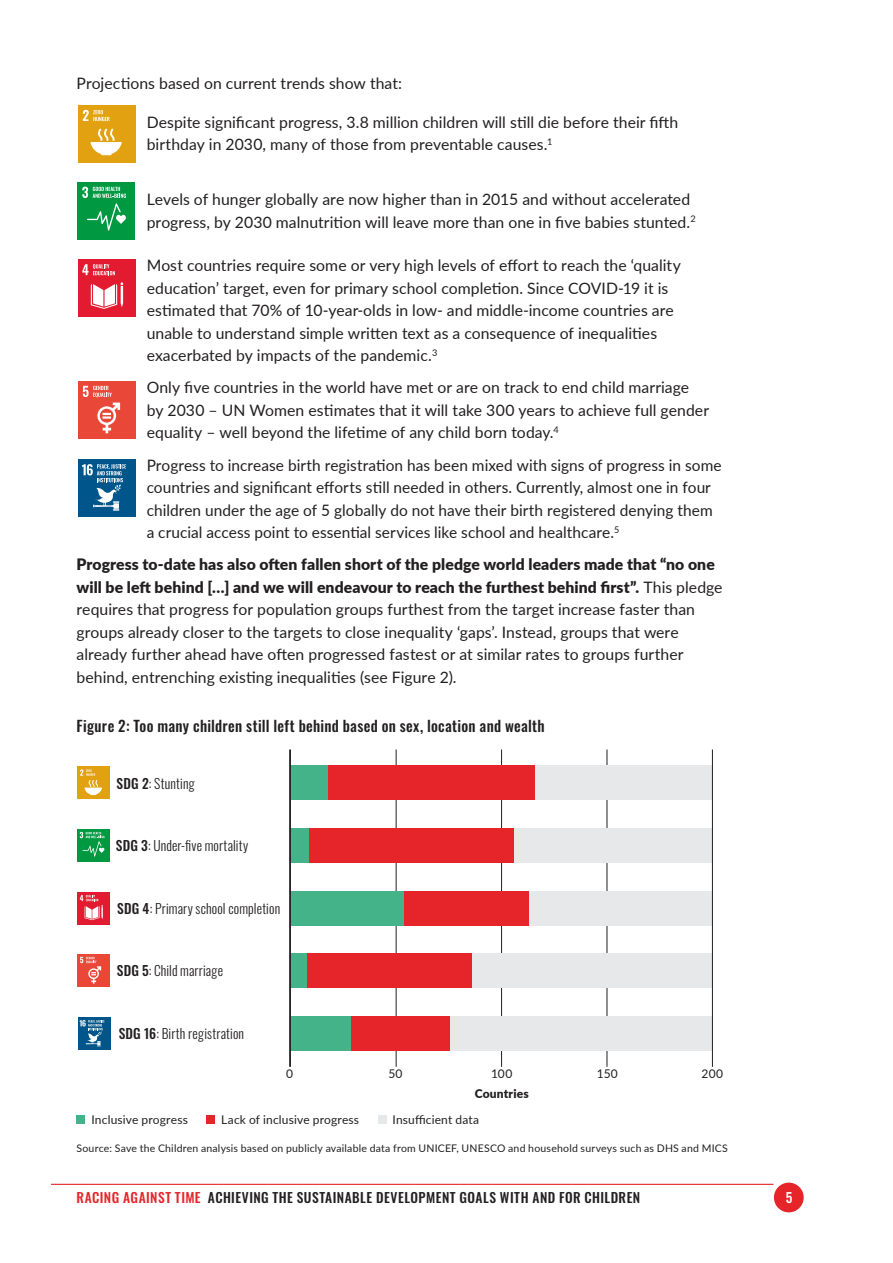
<style>
.page{position:relative;width:893px;height:1263px;background:#fff}
.page>*{position:absolute;margin:0;border:0;box-sizing:border-box;transform-origin:0 0}
.t1{font:15.75px/22.5px "Lato";letter-spacing:.005em;color:#221f20}
.t2{font:500 15px "Oswald";letter-spacing:.02em;color:#221f20}
.t3{font:300 13.5px "Oswald";letter-spacing:.01em;color:#221f20}
.t4{font:500 13.5px "Oswald";letter-spacing:.035em;color:#221f20}
.t5{font:500 13.5px "Oswald";color:#fff}
.t6{font:12px "Lato";letter-spacing:.015em;color:#221f20}
.t7{font:900 12px "Lato";letter-spacing:.015em;color:#221f20}
.t8{font:10.5px "Lato";letter-spacing:.02em;color:#221f20}
.s1{font-weight:900}
.s2{font-weight:500}
.s3{color:#e52529}
</style>
<div class="page">
<div style="left:774px;top:1182px;width:30px;height:30px;background:#e52529;border-radius:50%"></div>
<hr style="left:51px;top:1184px;width:722px;height:1px;background:#e52529">
<div style="left:78px;top:105px;width:58px;height:58px;background:#e2a110"></div>
<svg style="left:83px;top:110px;width:27px;height:11px"></svg>
<svg style="left:91px;top:129px;width:31px;height:26px"></svg>
<div style="left:78px;top:182px;width:57px;height:57px;background:#009840"></div>
<svg style="left:82px;top:187px;width:44px;height:44px"></svg>
<div style="left:78px;top:259px;width:57px;height:58px;background:#e21b31"></div>
<svg style="left:82px;top:264px;width:33px;height:11px"></svg>
<svg style="left:91px;top:282px;width:32px;height:27px"></svg>
<div style="left:78px;top:381px;width:58px;height:57px;background:#e94738"></div>
<svg style="left:83px;top:386px;width:37px;height:47px"></svg>
<div style="left:79px;top:459px;width:57px;height:58px;background:#00568a"></div>
<svg style="left:82px;top:464px;width:44px;height:47px"></svg>
<hr style="left:607px;top:749px;width:1px;height:318px;background:#221f20">
<hr style="left:501px;top:749px;width:1px;height:318px;background:#221f20">
<hr style="left:396px;top:749px;width:1px;height:318px;background:#221f20">
<div style="left:290px;top:766px;width:423px;height:34px;background:#e7e8e9"></div>
<div style="left:290px;top:766px;width:244px;height:34px;background:#e52529"></div>
<div style="left:290px;top:766px;width:38px;height:34px;background:#44b389"></div>
<div style="left:290px;top:1016px;width:423px;height:34px;background:#e7e8e9"></div>
<div style="left:290px;top:1016px;width:160px;height:34px;background:#e52529"></div>
<div style="left:290px;top:1016px;width:61px;height:34px;background:#44b389"></div>
<div style="left:290px;top:954px;width:423px;height:34px;background:#e7e8e9"></div>
<div style="left:290px;top:954px;width:182px;height:34px;background:#e52529"></div>
<div style="left:290px;top:954px;width:17px;height:34px;background:#44b389"></div>
<div style="left:290px;top:891px;width:423px;height:34px;background:#e7e8e9"></div>
<div style="left:290px;top:891px;width:238px;height:34px;background:#e52529"></div>
<div style="left:290px;top:891px;width:114px;height:34px;background:#44b389"></div>
<div style="left:290px;top:828px;width:423px;height:34px;background:#e7e8e9"></div>
<div style="left:290px;top:828px;width:224px;height:34px;background:#e52529"></div>
<div style="left:290px;top:828px;width:19px;height:34px;background:#44b389"></div>
<div style="left:77px;top:767px;width:33px;height:32px;background:#e2a110"></div>
<svg style="left:80px;top:769px;width:22px;height:26px"></svg>
<div style="left:78px;top:1017px;width:32px;height:33px;background:#00568a"></div>
<svg style="left:80px;top:1020px;width:25px;height:26px"></svg>
<div style="left:77px;top:954px;width:33px;height:32px;background:#e94738"></div>
<svg style="left:80px;top:957px;width:21px;height:27px"></svg>
<div style="left:77px;top:892px;width:33px;height:33px;background:#e21b31"></div>
<svg style="left:80px;top:895px;width:23px;height:25px"></svg>
<div style="left:77px;top:829px;width:33px;height:32px;background:#009840"></div>
<svg style="left:80px;top:832px;width:24px;height:25px"></svg>
<div style="left:77px;top:1115px;width:8px;height:9px;background:#44b389"></div>
<div style="left:206px;top:1115px;width:9px;height:9px;background:#e52529"></div>
<div style="left:378px;top:1115px;width:8px;height:9px;background:#e7e8e9"></div>
<hr style="left:289px;top:749px;width:2px;height:318px;background:#221f20">
<hr style="left:712px;top:749px;width:1px;height:318px;background:#221f20">
<p class="t1" style="left:77px;top:72px;width:327px">Projections based on current trends show that:</p>
<p class="t1" style="left:147px;top:110px;width:533px">Despite significant progress, 3.8 million children will still die before their fifth birthday in 2030, many of those from preventable causes.<sup>1</sup></p>
<p class="t1" style="left:147px;top:187px;width:551px">Levels of hunger globally are now higher than in 2015 and without accelerated progress, by 2030 malnutrition will leave more than one in five babies stunted.<sup>2</sup></p>
<p class="t1" style="left:147px;top:253px;width:536px">Most countries require some or very high levels of effort to reach the ‘quality education’ target, even for primary school completion. Since COVID-19 it is estimated that 70% of 10-year-olds in low- and middle‑income countries are unable to understand simple written text as a consequence of inequalities exacerbated by impacts of the pandemic.<sup>3</sup></p>
<p class="t1" style="left:147px;top:376px;width:564px">Only five countries in the world have met or are on track to end child marriage by 2030 – UN Women estimates that it will take 300 years to achieve full gender equality – well beyond the lifetime of any child born today.<sup>4</sup></p>
<p class="t1" style="left:147px;top:453px;width:576px">Progress to increase birth registration has been mixed with signs of progress in some countries and significant efforts still needed in others. Currently, almost one in four children under the age of 5 globally do not have their birth registered denying them a crucial access point to essential services like school and healthcare.<sup>5</sup></p>
<p class="t1" style="left:77px;top:553px;width:648px"><span class="s1">Progress to-date has also often fallen short of the pledge world leaders made that “no one will be left behind […] and we will endeavour to reach the furthest behind first”.</span> This pledge requires that progress for population groups furthest from the target increase faster than groups already closer to the targets to close inequality ‘gaps’. Instead, groups that were already further ahead have often progressed fastest or at similar rates to groups further behind, entrenching existing inequalities (see Figure 2).</p>
<p class="t2" style="left:77px;top:713px;width:470px">Figure 2: Too many children still left behind based on sex, location and wealth</p>
<p class="t3" style="left:117px;top:771px;width:79px"><span class="s2">SDG 2</span>: Stunting</p>
<p class="t3" style="left:116px;top:833px;width:134px"><span class="s2">SDG 3</span>: Under-five mortality</p>
<p class="t3" style="left:117px;top:896px;width:164px"><span class="s2">SDG 4</span>: Primary school completion</p>
<p class="t3" style="left:117px;top:958px;width:108px"><span class="s2">SDG 5</span>: Child marriage</p>
<p class="t3" style="left:119px;top:1021px;width:127px"><span class="s2">SDG 16</span>: Birth registration</p>
<p class="t6" style="left:286px;top:1065px;width:8px">0</p>
<p class="t6" style="left:388px;top:1065px;width:16px">50</p>
<p class="t6" style="left:491px;top:1065px;width:23px">100</p>
<p class="t6" style="left:597px;top:1065px;width:23px">150</p>
<p class="t6" style="left:702px;top:1065px;width:23px">200</p>
<p class="t7" style="left:475px;top:1084px;width:55px">Countries</p>
<p class="t6" style="left:91px;top:1111px;width:98px">Inclusive progress</p>
<p class="t6" style="left:221px;top:1111px;width:139px">Lack of inclusive progress</p>
<p class="t6" style="left:393px;top:1111px;width:88px">Insufficient data</p>
<p class="t8" style="left:77px;top:1141px;width:653px">Source: Save the Children analysis based on publicly available data from UNICEF, UNESCO and household surveys such as DHS and MICS</p>
<p class="t4" style="left:77px;top:1185px;width:565px"><span class="s3">RACING AGAINST TIME</span> ACHIEVING THE SUSTAINABLE DEVELOPMENT GOALS WITH AND FOR CHILDREN</p>
<p class="t5" style="left:786px;top:1185px;width:8px">5</p>
</div>
